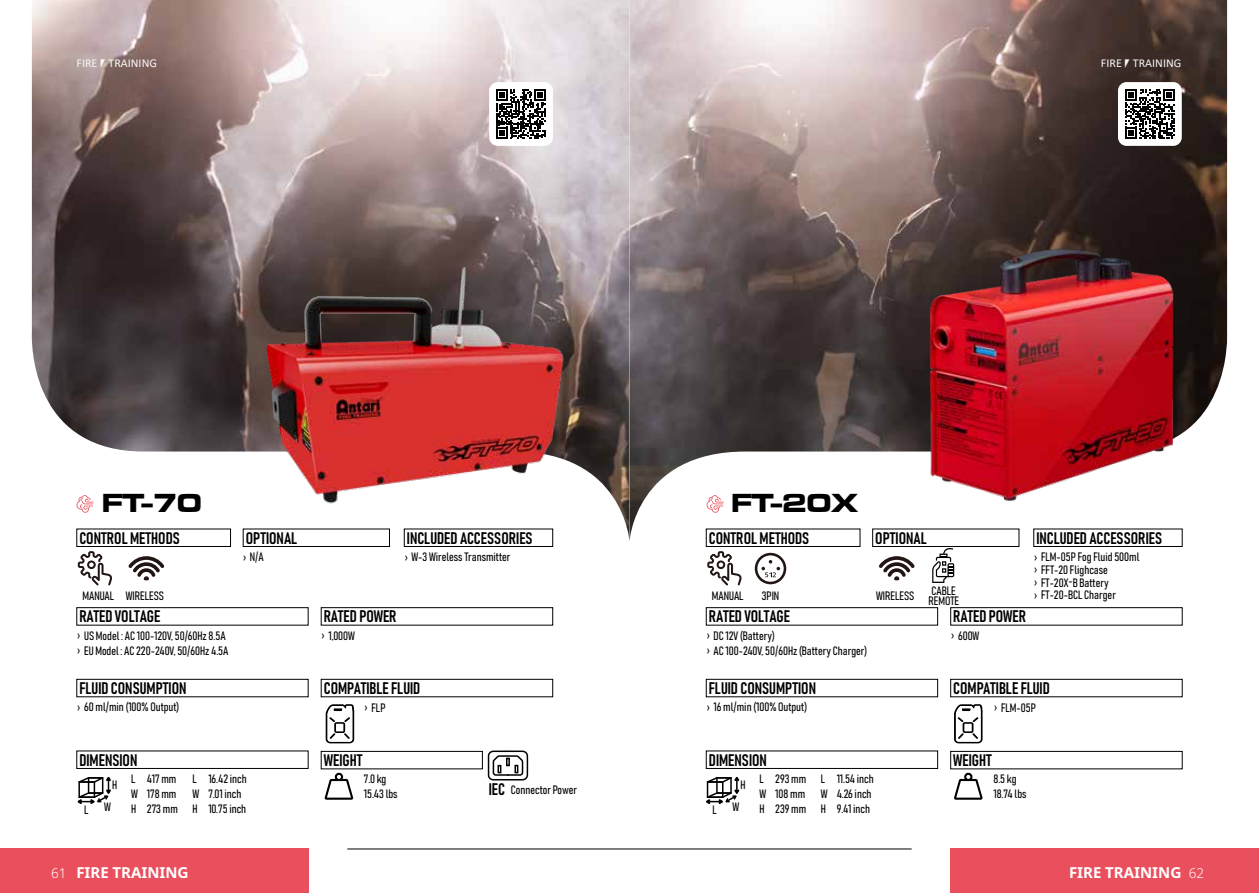
<style>
.page{position:relative;width:1259px;height:893px;background:#fff}
.page>*{position:absolute;margin:0;border:0;box-sizing:border-box;transform-origin:0 0}
.t1{font:27px "Microgramma D Bold Exte";color:#000}
.t2{font:16.5px "Bahnschrift";color:#000}
.t3{font:12px/15px "Bahnschrift";color:#000}
.t4{font:12px "Calibri";color:#f7f8f8}
.s1{font-family:"Calibri"}
.s2{font-size:16.5px}
</style>
<div class="page">
<img style="left:32px;top:0;width:597px;height:541px">
<img style="left:245px;top:264px;width:332px;height:245px">
<div style="left:489px;top:82px;width:64px;height:64px;background:#fff;border-radius:9px"></div>
<svg style="left:496px;top:89px;width:50px;height:50px"></svg>
<svg style="left:629px;top:0;width:599px;height:541px;background:#887b79"></svg>
<img style="left:876px;top:219px;width:336px;height:322px">
<div style="left:1118px;top:82px;width:63px;height:64px;background:#fff;border-radius:9px"></div>
<svg style="left:1125px;top:89px;width:50px;height:50px"></svg>
<div style="left:950px;top:849px;width:309px;height:44px;background:#e94f5c"></div>
<div style="left:0;top:849px;width:308px;height:44px;background:#e94f5c"></div>
<hr style="left:347px;top:849px;width:564px;height:1px;background:#000">
<svg style="left:78px;top:551px;width:34px;height:34px"></svg>
<svg style="left:128px;top:556px;width:36px;height:24px"></svg>
<svg style="left:707px;top:551px;width:34px;height:34px"></svg>
<svg style="left:879px;top:556px;width:35px;height:24px"></svg>
<svg style="left:755px;top:553px;width:31px;height:31px"></svg>
<svg style="left:487px;top:750px;width:42px;height:31px"></svg>
<div style="left:321px;top:607px;width:232px;height:18px;border:1px solid #000"></div>
<div style="left:404px;top:529px;width:149px;height:18px;border:1px solid #000"></div>
<div style="left:77px;top:679px;width:231px;height:18px;border:1px solid #000"></div>
<div style="left:77px;top:607px;width:231px;height:18px;border:1px solid #000"></div>
<div style="left:77px;top:529px;width:154px;height:18px;border:1px solid #000"></div>
<div style="left:243px;top:529px;width:147px;height:18px;border:1px solid #000"></div>
<div style="left:77px;top:751px;width:231px;height:18px;border:1px solid #000"></div>
<div style="left:321px;top:679px;width:232px;height:18px;border:1px solid #000"></div>
<div style="left:321px;top:751px;width:161px;height:18px;border:1px solid #000"></div>
<div style="left:950px;top:607px;width:232px;height:18px;border:1px solid #000"></div>
<div style="left:1033px;top:529px;width:149px;height:18px;border:1px solid #000"></div>
<div style="left:706px;top:679px;width:232px;height:18px;border:1px solid #000"></div>
<div style="left:706px;top:607px;width:232px;height:18px;border:1px solid #000"></div>
<div style="left:706px;top:529px;width:154px;height:18px;border:1px solid #000"></div>
<div style="left:872px;top:529px;width:147px;height:18px;border:1px solid #000"></div>
<div style="left:706px;top:751px;width:232px;height:18px;border:1px solid #000"></div>
<div style="left:950px;top:679px;width:232px;height:18px;border:1px solid #000"></div>
<div style="left:950px;top:751px;width:232px;height:18px;border:1px solid #000"></div>
<svg style="left:706px;top:495px;width:17px;height:18px"></svg>
<svg style="left:76px;top:495px;width:18px;height:18px"></svg>
<svg style="left:932px;top:548px;width:22px;height:35px"></svg>
<svg style="left:954px;top:704px;width:28px;height:39px"></svg>
<svg style="left:954px;top:772px;width:28px;height:28px"></svg>
<svg style="left:325px;top:772px;width:28px;height:28px"></svg>
<svg style="left:706px;top:777px;width:33px;height:27px"></svg>
<svg style="left:326px;top:704px;width:28px;height:39px"></svg>
<svg style="left:78px;top:777px;width:33px;height:27px"></svg>
<p class="t4" style="left:77px;top:55px;width:82px">FIRE ⎖ TRAINING</p>
<p class="t4" style="left:1101px;top:55px;width:82px">FIRE ⎖ TRAINING</p>
<h1 class="t1" style="left:102px;top:485px;width:101px">FT-70</h1>
<h1 class="t1" style="left:731px;top:485px;width:128px">FT-20X</h1>
<h2 class="t2" style="left:79px;top:527px;width:102px">CONTROL METHODS</h2>
<h2 class="t2" style="left:246px;top:527px;width:53px">OPTIONAL</h2>
<h2 class="t2" style="left:407px;top:527px;width:127px">INCLUDED ACCESSORIES</h2>
<h2 class="t2" style="left:709px;top:527px;width:102px">CONTROL METHODS</h2>
<h2 class="t2" style="left:875px;top:527px;width:53px">OPTIONAL</h2>
<h2 class="t2" style="left:1036px;top:527px;width:127px">INCLUDED ACCESSORIES</h2>
<p class="t3" style="left:82px;top:588px;width:83px">MANUAL WIRELESS</p>
<p class="t3" style="left:242px;top:549px;width:23px"><span class="s1">›</span> N/A</p>
<p class="t3" style="left:404px;top:549px;width:108px"><span class="s1">›</span> W-3 Wireless Transmitter</p>
<p class="t3" style="left:712px;top:588px;width:33px">MANUAL</p>
<p class="t3" style="left:761px;top:588px;width:19px">3PIN</p>
<p class="t3" style="left:876px;top:588px;width:40px">WIRELESS</p>
<p class="t3" style="left:928px;top:585px;width:32px;line-height:10.5px">CABLE<br>REMOTE</p>
<p class="t3" style="left:1033px;top:550px;width:107px;line-height:12.8px"><span class="s1">›</span> FLM-05P Fog Fluid 500ml <span class="s1">›</span> FFT-20 Flighcase<br><span class="s1">›</span> FT-20X-B Battery<br><span class="s1">›</span> FT-20-BCL Charger</p>
<h2 class="t2" style="left:79px;top:606px;width:82px">RATED VOLTAGE</h2>
<h2 class="t2" style="left:324px;top:606px;width:74px">RATED POWER</h2>
<h2 class="t2" style="left:709px;top:606px;width:82px">RATED VOLTAGE</h2>
<h2 class="t2" style="left:953px;top:606px;width:74px">RATED POWER</h2>
<p class="t3" style="left:77px;top:628px;width:153px"><span class="s1">›</span> US Model : AC 100-120V, 50/60Hz 8.5A <span class="s1">›</span> EU Model : AC 220-240V, 50/60Hz 4.5A</p>
<p class="t3" style="left:321px;top:628px;width:35px"><span class="s1">›</span> 1,000W</p>
<p class="t3" style="left:706px;top:628px;width:163px"><span class="s1">›</span> DC 12V (Battery)<br><span class="s1">›</span> AC 100-240V, 50/60Hz (Battery Charger)</p>
<p class="t3" style="left:950px;top:628px;width:30px"><span class="s1">›</span> 600W</p>
<h2 class="t2" style="left:79px;top:678px;width:109px">FLUID CONSUMPTION</h2>
<h2 class="t2" style="left:324px;top:678px;width:98px">COMPATIBLE FLUID</h2>
<h2 class="t2" style="left:709px;top:678px;width:109px">FLUID CONSUMPTION</h2>
<h2 class="t2" style="left:953px;top:678px;width:98px">COMPATIBLE FLUID</h2>
<p class="t3" style="left:77px;top:699px;width:104px"><span class="s1">›</span> 60 ml/min (100% Output)</p>
<p class="t3" style="left:364px;top:700px;width:23px"><span class="s1">›</span> FLP</p>
<p class="t3" style="left:706px;top:699px;width:102px"><span class="s1">›</span> 16 ml/min (100% Output)</p>
<p class="t3" style="left:993px;top:700px;width:44px"><span class="s1">›</span> FLM-05P</p>
<h2 class="t2" style="left:79px;top:749px;width:59px">DIMENSION</h2>
<h2 class="t2" style="left:324px;top:750px;width:40px">WEIGHT</h2>
<h2 class="t2" style="left:709px;top:749px;width:59px">DIMENSION</h2>
<h2 class="t2" style="left:953px;top:750px;width:40px">WEIGHT</h2>
<p class="t3" style="left:147px;top:771px;width:32px">417 mm<br>178 mm<br>273 mm</p>
<p class="t3" style="left:364px;top:771px;width:35px">7.0 kg<br>15.43 lbs</p>
<p class="t3" style="left:208px;top:771px;width:40px">16.42 inch<br>7.01 inch<br>10.75 inch</p>
<p class="t3" style="left:131px;top:771px;width:8px">L<br>W<br>H</p>
<p class="t3" style="left:193px;top:771px;width:8px">L<br>W</p>
<p class="t3" style="left:112px;top:777px;width:7px">H</p>
<p class="t3" style="left:84px;top:802px;width:6px">L</p>
<p class="t3" style="left:104px;top:799px;width:8px">W</p>
<p class="t3" style="left:193px;top:801px;width:7px">H</p>
<p class="t3" style="left:489px;top:782px;width:90px"><span class="s2">IEC</span> Connector Power</p>
<p class="t3" style="left:775px;top:771px;width:32px;text-align:justify">293 mm 108 mm 239 mm</p>
<p class="t3" style="left:993px;top:771px;width:35px">8.5 kg<br>18.74 lbs</p>
<p class="t3" style="left:836px;top:771px;width:39px">11.54 inch<br>4.26 inch<br>9.41 inch</p>
<p class="t3" style="left:759px;top:771px;width:8px">L<br>W<br>H</p>
<p class="t3" style="left:821px;top:771px;width:8px">L<br>W</p>
<p class="t3" style="left:740px;top:777px;width:7px">H</p>
<p class="t3" style="left:712px;top:802px;width:6px">L</p>
<p class="t3" style="left:732px;top:799px;width:8px">W</p>
<p class="t3" style="left:821px;top:801px;width:7px">H</p>
</div>
